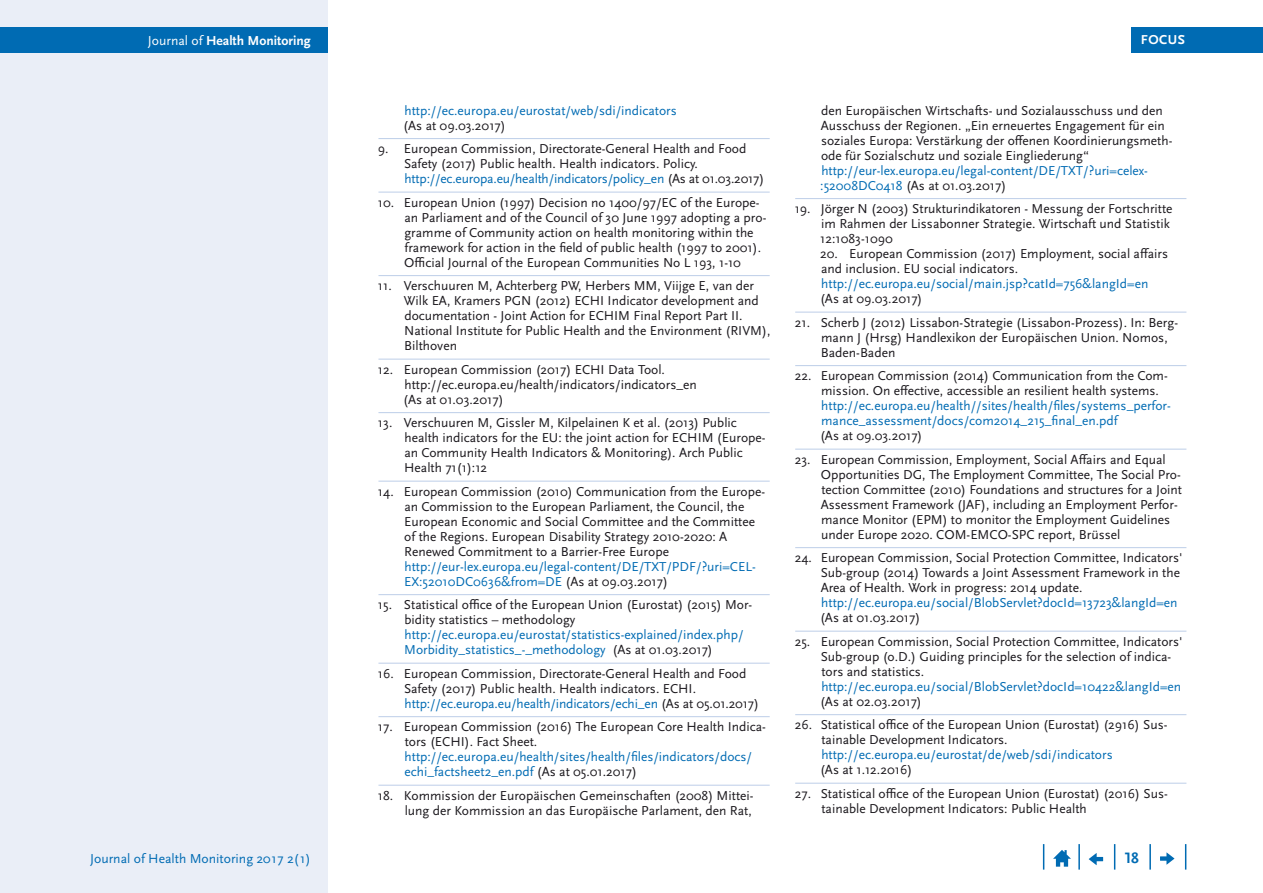
<style>
.page{position:relative;width:1263px;height:893px;background:#fff}
.page>*{position:absolute;margin:0;border:0;box-sizing:border-box;transform-origin:0 0}
.t1{font:700 15.75px "Scala Sans Pro";color:#006bb3}
.t2{font:13.65px "Scala Sans Pro";color:#006bb3}
.t3{font:700 13.65px "Scala Sans Pro";color:#fff}
.Literaturverzeichnis{font:13.5px/15px "Scala Sans Pro";color:#1a171c}
.Literaturverzeichnis-2{font:13.5px/15px "Scala Sans Pro";color:#006bb3}
.t4{font:700 13.5px "Scala Sans Pro";letter-spacing:.04em;color:#fff}
.s1{font-weight:400}
.s2{color:#1a171c}
.s3{color:#006bb3}
</style>
<div class="page">
<div style="left:1131px;top:28px;width:132px;height:25px;background:#006bb3"></div>
<div style="left:0;top:0;width:327px;height:893px;background:#eaeef7"></div>
<div style="left:0;top:28px;width:327px;height:25px;background:#006bb3"></div>
<hr style="left:378px;top:138px;width:392px;height:1px;background:#bdcee8">
<hr style="left:378px;top:192px;width:392px;height:1px;background:#bdcee8">
<hr style="left:378px;top:275px;width:392px;height:1px;background:#bdcee8">
<hr style="left:378px;top:359px;width:392px;height:1px;background:#bdcee8">
<hr style="left:378px;top:412px;width:392px;height:1px;background:#bdcee8">
<hr style="left:378px;top:481px;width:392px;height:1px;background:#bdcee8">
<hr style="left:378px;top:594px;width:392px;height:1px;background:#bdcee8">
<hr style="left:378px;top:663px;width:392px;height:1px;background:#bdcee8">
<hr style="left:378px;top:716px;width:392px;height:1px;background:#bdcee8">
<hr style="left:378px;top:785px;width:392px;height:1px;background:#bdcee8">
<hr style="left:795px;top:198px;width:391px;height:1px;background:#bdcee8">
<hr style="left:795px;top:312px;width:391px;height:1px;background:#bdcee8">
<hr style="left:795px;top:365px;width:391px;height:1px;background:#bdcee8">
<hr style="left:795px;top:449px;width:391px;height:1px;background:#bdcee8">
<hr style="left:795px;top:547px;width:391px;height:1px;background:#bdcee8">
<hr style="left:795px;top:631px;width:391px;height:1px;background:#bdcee8">
<hr style="left:795px;top:714px;width:391px;height:1px;background:#bdcee8">
<hr style="left:795px;top:783px;width:391px;height:1px;background:#bdcee8">
<svg style="left:1185px;top:844px;width:1px;height:26px"></svg>
<hr style="left:1149px;top:844px;width:2px;height:26px;background:#006bb3">
<svg style="left:1114px;top:844px;width:1px;height:26px"></svg>
<hr style="left:1078px;top:844px;width:2px;height:26px;background:#006bb3">
<svg style="left:1043px;top:844px;width:1px;height:26px"></svg>
<svg style="left:1053px;top:850px;width:18px;height:17px"></svg>
<svg style="left:1089px;top:853px;width:14px;height:12px"></svg>
<svg style="left:1160px;top:852px;width:14px;height:13px"></svg>
<p class="t3" style="left:148px;top:33px;width:164px"><span class="s1">Journal of</span> Health Monitoring</p>
<p class="t4" style="left:1141px;top:32px;width:46px">FOCUS</p>
<p class="t2" style="left:90px;top:850px;width:222px">Journal of Health Monitoring 2017 2(1)</p>
<p class="Literaturverzeichnis-2" style="left:403px;top:103px;width:275px">http://ec.europa.eu/eurostat/web/sdi/indicators <span class="s2">(As at 09.03.2017)</span></p>
<p class="Literaturverzeichnis" style="left:404px;top:141px;width:362px;text-indent:-26px">9. European Commission, Directorate-General Health and Food<br>Safety (2017) Public health. Health indicators. Policy. <span class="s3">http://ec.europa.eu/health/indicators/policy_en</span> (As at 01.03.2017)</p>
<p class="Literaturverzeichnis" style="left:404px;top:195px;width:364px;text-indent:-26px">10. European Union (1997) Decision no 1400/97/EC of the Europe&shy;an Parliament and of the Council of 30 June 1997 adopting a pro&shy;gramme of Community action on health monitoring within the framework for action in the field of public health (1997 to 2001).<br>Official Journal of the European Communities No L 193, 1-10</p>
<p class="Literaturverzeichnis" style="left:404px;top:278px;width:368px;text-indent:-26px">11. Verschuuren M, Achterberg PW, Herbers MM, Viijge E, van der Wilk EA, Kramers PGN (2012) ECHI Indicator development and documentation - Joint Action for ECHIM Final Report Part II.<br>National Institute for Public Health and the Environment (RIVM), Bilthoven</p>
<p class="Literaturverzeichnis" style="left:403px;top:362px;width:295px;text-indent:-25px">12. European Commission (2017) ECHI Data Tool. http://ec.europa.eu/health/indicators/indicators_en (As at 01.03.2017)</p>
<p class="Literaturverzeichnis" style="left:404px;top:415px;width:363px;text-indent:-26px">13. Verschuuren M, Gissler M, Kilpelainen K et al. (2013) Public health indicators for the EU: the joint action for ECHIM (Europe&shy;an Community Health Indicators &amp; Monitoring). Arch Public Health 71(1):12</p>
<p class="Literaturverzeichnis" style="left:404px;top:484px;width:362px;text-indent:-26px">14. European Commission (2010) Communication from the Europe&shy;an Commission to the European Parliament, the Council, the European Economic and Social Committee and the Committee of the Regions. European Disability Strategy 2010-2020: A Renewed Commitment to a Barrier-Free Europe <span class="s3">http://eur-lex.europa.eu/legal-content/DE/TXT/PDF/?uri=CEL-EX:52010DC0636&amp;from=DE</span> (As at 09.03.2017)</p>
<p class="Literaturverzeichnis" style="left:404px;top:597px;width:350px;text-indent:-26px">15. Statistical office of the European Union (Eurostat) (2015) Mor&shy;bidity statistics – methodology <span class="s3">http://ec.europa.eu/eurostat/statistics-explained/index.php/ Morbidity_statistics_-_methodology</span> (As at 01.03.2017)</p>
<p class="Literaturverzeichnis" style="left:404px;top:666px;width:356px;text-indent:-26px">16. European Commission, Directorate-General Health and Food<br>Safety (2017) Public health. Health indicators. ECHI. <span class="s3">http://ec.europa.eu/health/indicators/echi_en</span> (As at 05.01.2017)</p>
<p class="Literaturverzeichnis" style="left:404px;top:719px;width:363px;text-indent:-27px">17. European Commission (2016) The European Core Health Indica&shy;tors (ECHI). Fact Sheet. <span class="s3">http://ec.europa.eu/health/sites/health/files/indicators/docs/ echi_factsheet2_en.pdf</span> (As at 05.01.2017)</p>
<p class="Literaturverzeichnis" style="left:378px;top:788px;width:377px;text-align:right">18. Kommission der Europäischen Gemeinschaften (2008) Mittei&shy;lung der Kommission an das Europäische Parlament, den Rat,</p>
<p class="Literaturverzeichnis" style="left:820px;top:103px;width:354px">den Europäischen Wirtschafts- und Sozialausschuss und den Ausschuss der Regionen. „Ein erneuertes Engagement für ein soziales Europa: Verstärkung der offenen Koordinierungsmeth&shy;ode für Sozialschutz und soziale Eingliederung“ <span class="s3">http://eur-lex.europa.eu/legal-content/DE/TXT/?uri=celex-:52008DC0418</span> (As at 01.03.2017)</p>
<p class="Literaturverzeichnis" style="left:820px;top:201px;width:354px;text-indent:-26px">19. Jörger N (2003) Strukturindikatoren - Messung der Fortschritte im Rahmen der Lissabonner Strategie. Wirtschaft und Statistik<br>12:1083-1090</p>
<p class="Literaturverzeichnis" style="left:820px;top:246px;width:349px">20. European Commission (2017) Employment, social affairs and inclusion. EU social indicators. <span class="s3">http://ec.europa.eu/social/main.jsp?catId=756&amp;langId=en </span>(As at 09.03.2017)</p>
<p class="Literaturverzeichnis" style="left:821px;top:315px;width:359px;text-indent:-26px">21. Scherb J (2012) Lissabon-Strategie (Lissabon-Prozess). In: Berg&shy;mann J (Hrsg) Handlexikon der Europäischen Union. Nomos,<br>Baden-Baden</p>
<p class="Literaturverzeichnis" style="left:820px;top:368px;width:352px;text-indent:-25px">22. European Commission (2014) Communication from the Com&shy;mission. On effective, accessible an resilient health systems. <span class="s3">http://ec.europa.eu/health//sites/health/files/systems_perfor&shy;mance_assessment/docs/com2014_215_final_en.pdf<br></span>(As at 09.03.2017)</p>
<p class="Literaturverzeichnis" style="left:821px;top:452px;width:363px;text-indent:-26px">23. European Commission, Employment, Social Affairs and Equal Opportunities DG, The Employment Committee, The Social Pro&shy;tection Committee (2010) Foundations and structures for a Joint Assessment Framework (JAF), including an Employment Perfor&shy;mance Monitor (EPM) to monitor the Employment Guidelines under Europe 2020. COM-EMCO-SPC report, Brüssel</p>
<p class="Literaturverzeichnis" style="left:820px;top:550px;width:364px;text-indent:-25px">24. European Commission, Social Protection Committee, Indicators' Sub-group (2014) Towards a Joint Assessment Framework in the Area of Health. Work in progress: 2014 update. <span class="s3">http://ec.europa.eu/social/BlobServlet?docId=13723&amp;langId=en </span>(As at 01.03.2017)</p>
<p class="Literaturverzeichnis" style="left:820px;top:634px;width:364px;text-indent:-25px">25. European Commission, Social Protection Committee, Indicators' Sub-group (o.D.) Guiding principles for the selection of indica&shy;tors and statistics. <span class="s3">http://ec.europa.eu/social/BlobServlet?docId=10422&amp;langId=en </span>(As at 02.03.2017)</p>
<p class="Literaturverzeichnis" style="left:820px;top:717px;width:349px;text-indent:-25px">26. Statistical office of the European Union (Eurostat) (2916) Sus&shy;tainable Development Indicators. <span class="s3">http://ec.europa.eu/eurostat/de/web/sdi/indicators<br></span>(As at 1.12.2016)</p>
<p class="Literaturverzeichnis" style="left:821px;top:786px;width:348px;text-indent:-27px">27. Statistical office of the European Union (Eurostat) (2016) Sus&shy;tainable Development Indicators: Public Health</p>
<p class="t1" style="left:1125px;top:849px;width:16px">18</p>
</div>
